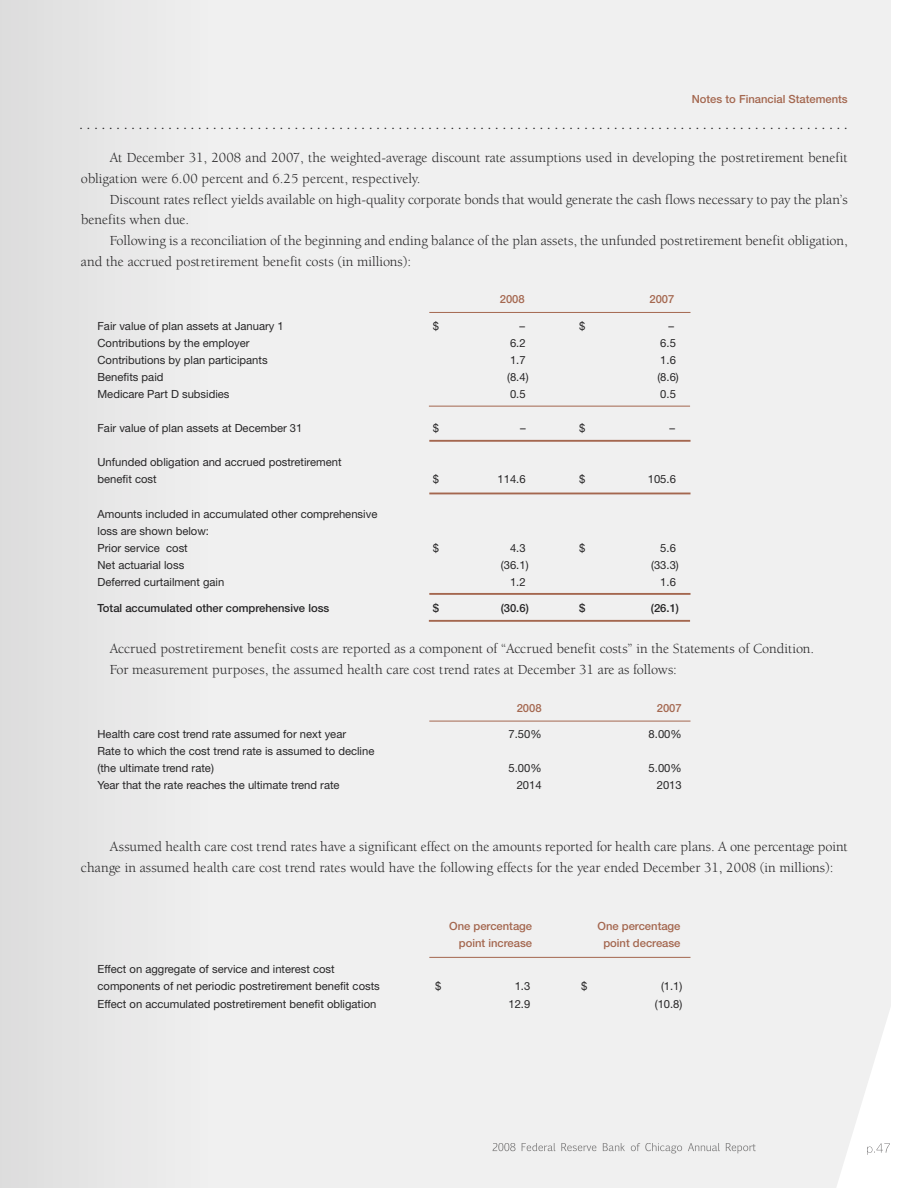
<style>
.page{position:relative;width:918px;height:1188px;background:#fff}
.page>*{position:absolute;margin:0;border:0;box-sizing:border-box;transform-origin:0 0}
.t1{font:14.25px/20.7px "Berkeley";color:#272627}
.t2{font:13.5px "Times";color:#272627}
.t3{font:11.25px/17.1px "Helvetica Neue";color:#272627}
.t4{font:500 11.25px "Helvetica Neue";color:#a4674f}
.t5{font:500 11.25px "Helvetica Neue";color:#272627}
</style>
<div class="page">
<div style="left:216px;top:0;width:675px;height:1188px;background:#f0f0f0"></div>
<svg style="left:837px;top:1008px;width:54px;height:180px"></svg>
<svg style="left:493px;top:1143px;width:33px;height:8px"></svg>
<hr style="left:429px;top:312px;width:262px;height:1px;background:#a4674f">
<hr style="left:429px;top:593px;width:262px;height:2px;background:#a4674f">
<hr style="left:429px;top:957px;width:262px;height:1px;background:#a4674f">
<hr style="left:429px;top:721px;width:262px;height:1px;background:#a4674f">
<hr style="left:429px;top:406px;width:261px;height:1px;background:#a4674f">
<hr style="left:429px;top:440px;width:262px;height:2px;background:#a4674f">
<hr style="left:429px;top:493px;width:262px;height:1px;background:#a4674f">
<hr style="left:429px;top:620px;width:261px;height:2px;background:#a4674f">
<p class="t4" style="left:692px;top:95px;width:158px">Notes to Financial Statements</p>
<p class="t2" style="left:80px;top:120px;width:770px">........................................................................................................</p>
<p class="t1" style="left:81px;top:149px;width:768px;text-indent:29px">At December 31, 2008 and 2007, the weighted-average discount rate assumptions used in developing the postretirement benefit obligation were 6.00 percent and 6.25 percent, respectively.</p>
<p class="t1" style="left:81px;top:190px;width:768px;text-indent:29px">Discount rates reflect yields available on high-quality corporate bonds that would generate the cash flows necessary to pay the plan’s benefits when due.</p>
<p class="t1" style="left:81px;top:231px;width:768px;text-indent:29px">Following is a reconciliation of the beginning and ending balance of the plan assets, the unfunded postretirement benefit obligation, and the accrued postretirement benefit costs (in millions):</p>
<p class="t4" style="left:500px;top:295px;width:26px">2008</p>
<p class="t4" style="left:649px;top:295px;width:26px">2007</p>
<p class="t3" style="left:98px;top:318px;width:188px">Fair value of plan assets at January 1</p>
<p class="t3" style="left:433px;top:318px;width:8px">$</p>
<p class="t3" style="left:520px;top:318px;width:7px">–</p>
<p class="t3" style="left:579px;top:318px;width:8px">$</p>
<p class="t3" style="left:668px;top:318px;width:7px">–</p>
<p class="t3" style="left:98px;top:335px;width:154px">Contributions by the employer</p>
<p class="t3" style="left:510px;top:335px;width:17px">6.2</p>
<p class="t3" style="left:660px;top:335px;width:17px">6.5</p>
<p class="t3" style="left:98px;top:352px;width:172px">Contributions by plan participants</p>
<p class="t3" style="left:510px;top:352px;width:17px">1.7</p>
<p class="t3" style="left:660px;top:352px;width:17px">1.6</p>
<p class="t3" style="left:98px;top:369px;width:68px">Benefits paid</p>
<p class="t3" style="left:507px;top:369px;width:23px">(8.4)</p>
<p class="t3" style="left:657px;top:369px;width:23px">(8.6)</p>
<p class="t3" style="left:98px;top:386px;width:134px">Medicare Part D subsidies</p>
<p class="t3" style="left:510px;top:386px;width:17px">0.5</p>
<p class="t3" style="left:660px;top:386px;width:17px">0.5</p>
<p class="t3" style="left:98px;top:421px;width:206px">Fair value of plan assets at December 31</p>
<p class="t3" style="left:433px;top:421px;width:8px">$</p>
<p class="t3" style="left:520px;top:421px;width:7px">–</p>
<p class="t3" style="left:579px;top:421px;width:8px">$</p>
<p class="t3" style="left:669px;top:421px;width:7px">–</p>
<p class="t3" style="left:98px;top:455px;width:246px">Unfunded obligation and accrued postretirement benefit cost</p>
<p class="t3" style="left:433px;top:472px;width:8px">$</p>
<p class="t3" style="left:498px;top:472px;width:30px">114.6</p>
<p class="t3" style="left:579px;top:472px;width:8px">$</p>
<p class="t3" style="left:648px;top:472px;width:30px">105.6</p>
<p class="t3" style="left:98px;top:506px;width:281px">Amounts included in accumulated other comprehensive loss are shown below:<br>Prior service cost</p>
<p class="t3" style="left:433px;top:540px;width:8px">$</p>
<p class="t3" style="left:510px;top:540px;width:17px">4.3</p>
<p class="t3" style="left:579px;top:540px;width:8px">$</p>
<p class="t3" style="left:660px;top:540px;width:17px">5.6</p>
<p class="t3" style="left:98px;top:557px;width:88px">Net actuarial loss</p>
<p class="t3" style="left:501px;top:557px;width:29px">(36.1)</p>
<p class="t3" style="left:651px;top:557px;width:29px">(33.3)</p>
<p class="t3" style="left:98px;top:575px;width:128px">Deferred curtailment gain</p>
<p class="t3" style="left:510px;top:575px;width:17px">1.2</p>
<p class="t3" style="left:660px;top:575px;width:17px">1.6</p>
<p class="t5" style="left:98px;top:604px;width:233px">Total accumulated other comprehensive loss</p>
<p class="t5" style="left:433px;top:604px;width:8px">$</p>
<p class="t5" style="left:501px;top:604px;width:30px">(30.6)</p>
<p class="t5" style="left:579px;top:604px;width:8px">$</p>
<p class="t5" style="left:651px;top:604px;width:30px">(26.1)</p>
<p class="t1" style="left:110px;top:640px;width:706px">Accrued postretirement benefit costs are reported as a component of “Accrued benefit costs” in the Statements of Condition.<br>For measurement purposes, the assumed health care cost trend rates at December 31 are as follows:</p>
<p class="t4" style="left:517px;top:704px;width:26px">2008</p>
<p class="t4" style="left:657px;top:704px;width:26px">2007</p>
<p class="t3" style="left:98px;top:726px;width:250px">Health care cost trend rate assumed for next year</p>
<p class="t3" style="left:509px;top:726px;width:35px">7.50%</p>
<p class="t3" style="left:649px;top:726px;width:35px">8.00%</p>
<p class="t3" style="left:98px;top:744px;width:278px">Rate to which the cost trend rate is assumed to decline (the ultimate trend rate)</p>
<p class="t3" style="left:509px;top:761px;width:35px">5.00%</p>
<p class="t3" style="left:649px;top:761px;width:35px">5.00%</p>
<p class="t3" style="left:98px;top:778px;width:244px">Year that the rate reaches the ultimate trend rate</p>
<p class="t3" style="left:517px;top:778px;width:26px">2014</p>
<p class="t3" style="left:657px;top:778px;width:26px">2013</p>
<p class="t1" style="left:81px;top:837px;width:768px;text-indent:29px">Assumed health care cost trend rates have a significant effect on the amounts reported for health care plans. A one percentage point change in assumed health care cost trend rates would have the following effects for the year ended December 31, 2008 (in millions):</p>
<p class="t3" style="left:98px;top:962px;width:284px">Effect on aggregate of service and interest cost components of net periodic postretirement benefit costs</p>
<p class="t4" style="left:449px;top:922px;width:85px">One percentage</p>
<p class="t4" style="left:598px;top:922px;width:85px">One percentage</p>
<p class="t4" style="left:459px;top:939px;width:75px">point increase</p>
<p class="t4" style="left:603px;top:939px;width:79px">point decrease</p>
<p class="t3" style="left:435px;top:979px;width:8px">$</p>
<p class="t3" style="left:515px;top:979px;width:17px">1.3</p>
<p class="t3" style="left:581px;top:979px;width:8px">$</p>
<p class="t3" style="left:661px;top:979px;width:23px">(1.1)</p>
<p class="t3" style="left:98px;top:996px;width:280px">Effect on accumulated postretirement benefit obligation</p>
<p class="t3" style="left:508px;top:996px;width:23px">12.9</p>
<p class="t3" style="left:655px;top:996px;width:29px">(10.8)</p>
</div>
